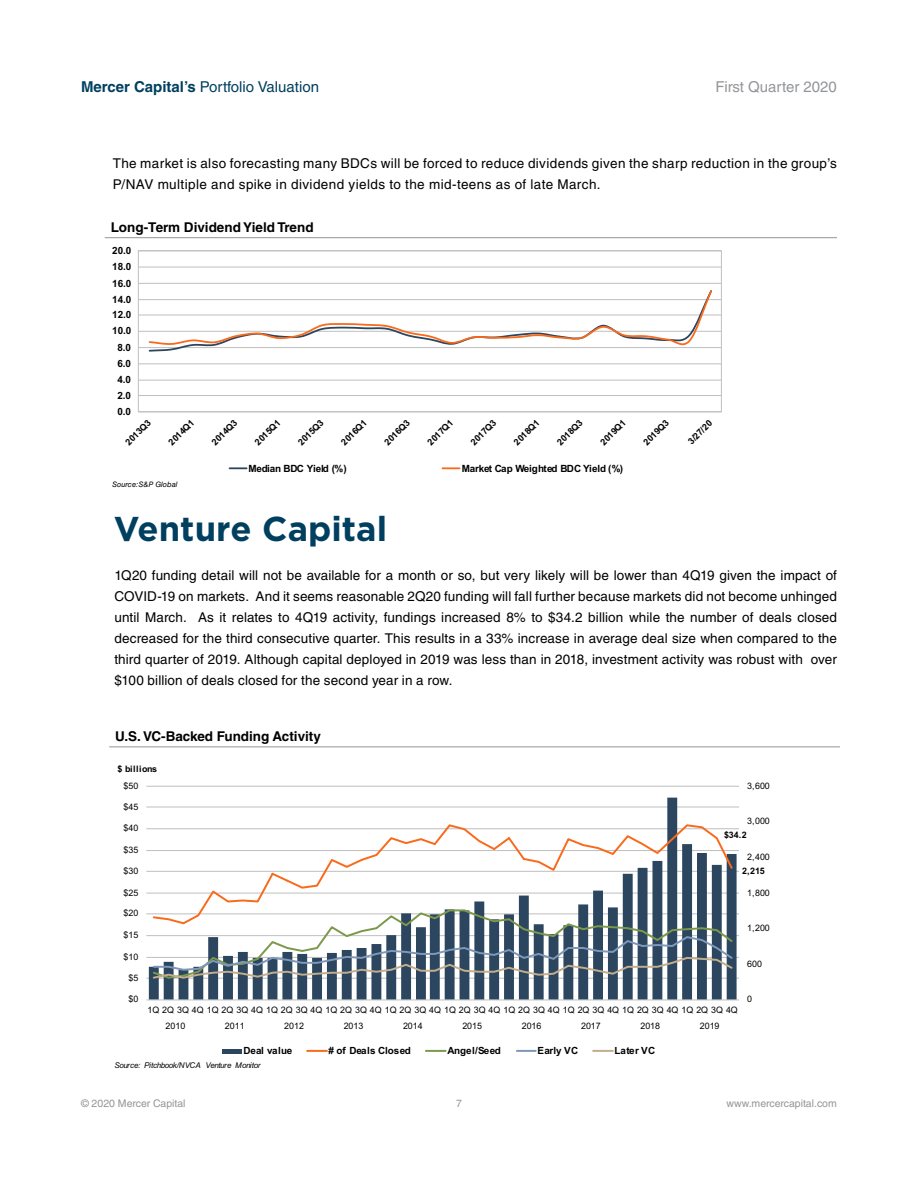
<style>
.page{position:relative;width:918px;height:1188px;background:#fff}
.page>*{position:absolute;margin:0;border:0;box-sizing:border-box;transform-origin:0 0}
.t1{font:700 34.5px "Gotham";color:#003f5f}
.t2{font:15px "Helvetica LT Std";color:#003f5f}
.t3{font:15px "Helvetica LT Std";color:#939598}
.t4{font:13.5px/21px "Helvetica LT Std";letter-spacing:.03em;color:#000;text-align:justify}
.t5{font:700 13.5px "Helvetica LT Std";color:#000}
.t6{font:10.5px "Helvetica LT Std";color:#939598}
.t7{font:700 9.9px "Arial";letter-spacing:-.01em;color:#000}
.t8{font:700 9px "Arial";color:#000}
.t9{font:8.85px/15.9px "Arial";color:#000}
.t10{font:700 8.85px "Arial";color:#000}
.t11{font:700 8.85px "Arial";letter-spacing:.055em;color:#000}
.t12{font:italic 7.95px "Arial";letter-spacing:-.04em;color:#000}
.t13{font:italic 7.5px "Helvetica LT Std";color:#000}
.s1{font-weight:700}
</style>
<div class="page">
<hr style="left:109px;top:747px;width:731px;height:1px;background:#939598">
<hr style="left:146px;top:999px;width:593px;height:1px;background:#bfbfbf">
<hr style="left:146px;top:978px;width:593px;height:1px;background:#bfbfbf">
<hr style="left:146px;top:957px;width:593px;height:1px;background:#bfbfbf">
<hr style="left:146px;top:935px;width:593px;height:1px;background:#bfbfbf">
<hr style="left:146px;top:913px;width:593px;height:1px;background:#bfbfbf">
<hr style="left:146px;top:893px;width:593px;height:1px;background:#bfbfbf">
<hr style="left:146px;top:871px;width:593px;height:1px;background:#bfbfbf">
<hr style="left:146px;top:850px;width:593px;height:1px;background:#bfbfbf">
<hr style="left:146px;top:828px;width:593px;height:1px;background:#bfbfbf">
<hr style="left:146px;top:807px;width:593px;height:1px;background:#bfbfbf">
<hr style="left:146px;top:786px;width:593px;height:1px;background:#bfbfbf">
<svg style="left:149px;top:798px;width:588px;height:201px"></svg>
<svg style="left:152px;top:823px;width:582px;height:85px"></svg>
<svg style="left:151px;top:908px;width:583px;height:72px"></svg>
<div style="left:222px;top:1049px;width:20px;height:5px;background:#2d465f"></div>
<hr style="left:307px;top:1050px;width:20px;height:2px;background:#f96a1b">
<hr style="left:426px;top:1050px;width:20px;height:2px;background:#7c984a">
<svg style="left:517px;top:1050px;width:19px;height:2px"></svg>
<hr style="left:593px;top:1050px;width:20px;height:2px;background:#c2ad8d">
<hr style="left:138px;top:395px;width:583px;height:1px;background:#bfbfbf">
<hr style="left:138px;top:380px;width:583px;height:1px;background:#bfbfbf">
<hr style="left:138px;top:363px;width:583px;height:1px;background:#bfbfbf">
<hr style="left:138px;top:347px;width:583px;height:1px;background:#bfbfbf">
<hr style="left:138px;top:331px;width:583px;height:1px;background:#bfbfbf">
<hr style="left:138px;top:315px;width:583px;height:1px;background:#bfbfbf">
<hr style="left:138px;top:299px;width:583px;height:1px;background:#bfbfbf">
<hr style="left:138px;top:283px;width:583px;height:1px;background:#bfbfbf">
<hr style="left:138px;top:267px;width:583px;height:1px;background:#bfbfbf">
<div style="left:138px;top:250px;width:584px;height:162px;border:1px solid #bfbfbf"></div>
<hr style="left:138px;top:411px;width:583px;height:1px;background:#bfbfbf">
<svg style="left:148px;top:290px;width:565px;height:62px"></svg>
<svg style="left:230px;top:467px;width:17px;height:2px"></svg>
<svg style="left:442px;top:467px;width:18px;height:2px"></svg>
<hr style="left:105px;top:237px;width:732px;height:1px;background:#939598">
<p class="t2" style="left:81px;top:78px;width:240px"><span class="s1">Mercer Capital’s</span> Portfolio Valuation</p>
<p class="t3" style="left:716px;top:78px;width:123px">First Quarter 2020</p>
<p class="t4" style="left:113px;top:153px;width:726px">The market is also forecasting many BDCs will be forced to reduce dividends given the sharp reduction in the group’s<br>P/NAV multiple and spike in dividend yields to the mid-teens as of late March.</p>
<p class="t5" style="left:111px;top:219px;width:204px">Long-Term Dividend Yield Trend</p>
<p class="t7" style="left:112px;top:243px;width:20px">20.0</p>
<p class="t7" style="left:112px;top:260px;width:20px">18.0</p>
<p class="t7" style="left:112px;top:276px;width:20px">16.0</p>
<p class="t7" style="left:112px;top:292px;width:20px">14.0</p>
<p class="t7" style="left:112px;top:308px;width:20px">12.0</p>
<p class="t7" style="left:112px;top:324px;width:20px">10.0</p>
<p class="t7" style="left:118px;top:340px;width:15px">8.0</p>
<p class="t7" style="left:118px;top:357px;width:15px">6.0</p>
<p class="t7" style="left:118px;top:373px;width:15px">4.0</p>
<p class="t7" style="left:118px;top:388px;width:15px">2.0</p>
<p class="t7" style="left:118px;top:405px;width:15px">0.0</p>
<p class="t8" style="left:122px;top:439px;width:34px;rotate:-45deg">2013Q3</p>
<p class="t8" style="left:166px;top:439px;width:34px;rotate:-45deg">2014Q1</p>
<p class="t8" style="left:209px;top:439px;width:34px;rotate:-45deg">2014Q3</p>
<p class="t8" style="left:252px;top:439px;width:34px;rotate:-45deg">2015Q1</p>
<p class="t8" style="left:295px;top:439px;width:34px;rotate:-45deg">2015Q3</p>
<p class="t8" style="left:338px;top:439px;width:34px;rotate:-45deg">2016Q1</p>
<p class="t8" style="left:381px;top:439px;width:34px;rotate:-45deg">2016Q3</p>
<p class="t8" style="left:425px;top:439px;width:34px;rotate:-45deg">2017Q1</p>
<p class="t8" style="left:468px;top:439px;width:34px;rotate:-45deg">2017Q3</p>
<p class="t8" style="left:511px;top:439px;width:34px;rotate:-45deg">2018Q1</p>
<p class="t8" style="left:554px;top:439px;width:34px;rotate:-45deg">2018Q3</p>
<p class="t8" style="left:597px;top:439px;width:34px;rotate:-45deg">2019Q1</p>
<p class="t8" style="left:640px;top:439px;width:34px;rotate:-45deg">2019Q3</p>
<p class="t8" style="left:685px;top:438px;width:32px;rotate:-45deg">3/27/20</p>
<p class="t7" style="left:248px;top:461px;width:100px">Median BDC Yield (%)</p>
<p class="t7" style="left:462px;top:461px;width:163px">Market Cap Weighted BDC Yield (%)</p>
<p class="t13" style="left:112px;top:480px;width:67px">Source:S&amp;P Global</p>
<h1 class="t1" style="left:114px;top:506px;width:275px">Venture Capital</h1>
<p class="t4" style="left:114px;top:564px;width:724px">1Q20 funding detail will not be available for a month or so, but very likely will be lower than 4Q19 given the impact of COVID-19 on markets. And it seems reasonable 2Q20 funding will fall further because markets did not become unhinged until March. As it relates to 4Q19 activity, fundings increased 8% to $34.2 billion while the number of deals closed decreased for the third consecutive quarter. This results in a 33% increase in average deal size when compared to the third quarter of 2019. Although capital deployed in 2019 was less than in 2018, investment activity was robust with over $100 billion of deals closed for the second year in a row.</p>
<p class="t5" style="left:115px;top:728px;width:207px">U.S. VC-Backed Funding Activity</p>
<p class="t11" style="left:117px;top:763px;width:41px">$ billions</p>
<p class="t9" style="left:123px;top:778px;width:16px">$50</p>
<p class="t9" style="left:123px;top:798px;width:16px">$45</p>
<p class="t9" style="left:123px;top:820px;width:16px">$40</p>
<p class="t9" style="left:123px;top:842px;width:16px">$35</p>
<p class="t9" style="left:123px;top:863px;width:16px">$30</p>
<p class="t9" style="left:123px;top:884px;width:16px">$25</p>
<p class="t9" style="left:123px;top:905px;width:16px">$20</p>
<p class="t9" style="left:123px;top:927px;width:16px">$15</p>
<p class="t9" style="left:123px;top:949px;width:16px">$10</p>
<p class="t9" style="left:128px;top:970px;width:11px">$5</p>
<p class="t9" style="left:128px;top:991px;width:11px">$0</p>
<p class="t9" style="left:747px;top:778px;width:24px">3,600</p>
<p class="t9" style="left:747px;top:813px;width:24px">3,000</p>
<p class="t10" style="left:724px;top:829px;width:24px">$34.2</p>
<p class="t10" style="left:742px;top:864px;width:24px">2,215</p>
<p class="t9" style="left:747px;top:849px;width:24px">2,400</p>
<p class="t9" style="left:747px;top:884px;width:24px">1,800</p>
<p class="t9" style="left:747px;top:920px;width:24px">1,200</p>
<p class="t9" style="left:747px;top:956px;width:16px">600</p>
<p class="t9" style="left:747px;top:991px;width:6px">0</p>
<p class="t9" style="left:166px;top:1002px;width:574px;text-indent:-18px">1Q 2Q 3Q 4Q 1Q 2Q 3Q 4Q 1Q 2Q 3Q 4Q 1Q 2Q 3Q 4Q 1Q 2Q 3Q 4Q 1Q 2Q 3Q 4Q 1Q 2Q 3Q 4Q 1Q 2Q 3Q 4Q 1Q 2Q 3Q 4Q 1Q 2Q 3Q 4Q<br>2010</p>
<p class="t9" style="left:225px;top:1018px;width:21px">2011</p>
<p class="t9" style="left:284px;top:1018px;width:21px">2012</p>
<p class="t9" style="left:344px;top:1018px;width:21px">2013</p>
<p class="t9" style="left:403px;top:1018px;width:21px">2014</p>
<p class="t9" style="left:462px;top:1018px;width:21px">2015</p>
<p class="t9" style="left:522px;top:1018px;width:21px">2016</p>
<p class="t9" style="left:581px;top:1018px;width:21px">2017</p>
<p class="t9" style="left:640px;top:1018px;width:21px">2018</p>
<p class="t9" style="left:700px;top:1018px;width:21px">2019</p>
<p class="t7" style="left:243px;top:1043px;width:51px">Deal value</p>
<p class="t7" style="left:329px;top:1043px;width:84px"># of Deals Closed</p>
<p class="t7" style="left:447px;top:1043px;width:55px">Angel/Seed</p>
<p class="t7" style="left:538px;top:1043px;width:42px">Early VC</p>
<p class="t7" style="left:614px;top:1043px;width:42px">Later VC</p>
<p class="t12" style="left:114px;top:1060px;width:148px">Source: Pitchbook/NVCA Venture Monitor</p>
<p class="t6" style="left:81px;top:1098px;width:106px">© 2020 Mercer Capital</p>
<p class="t6" style="left:456px;top:1098px;width:7px">7</p>
<p class="t6" style="left:727px;top:1098px;width:112px">www.mercercapital.com</p>
</div>
